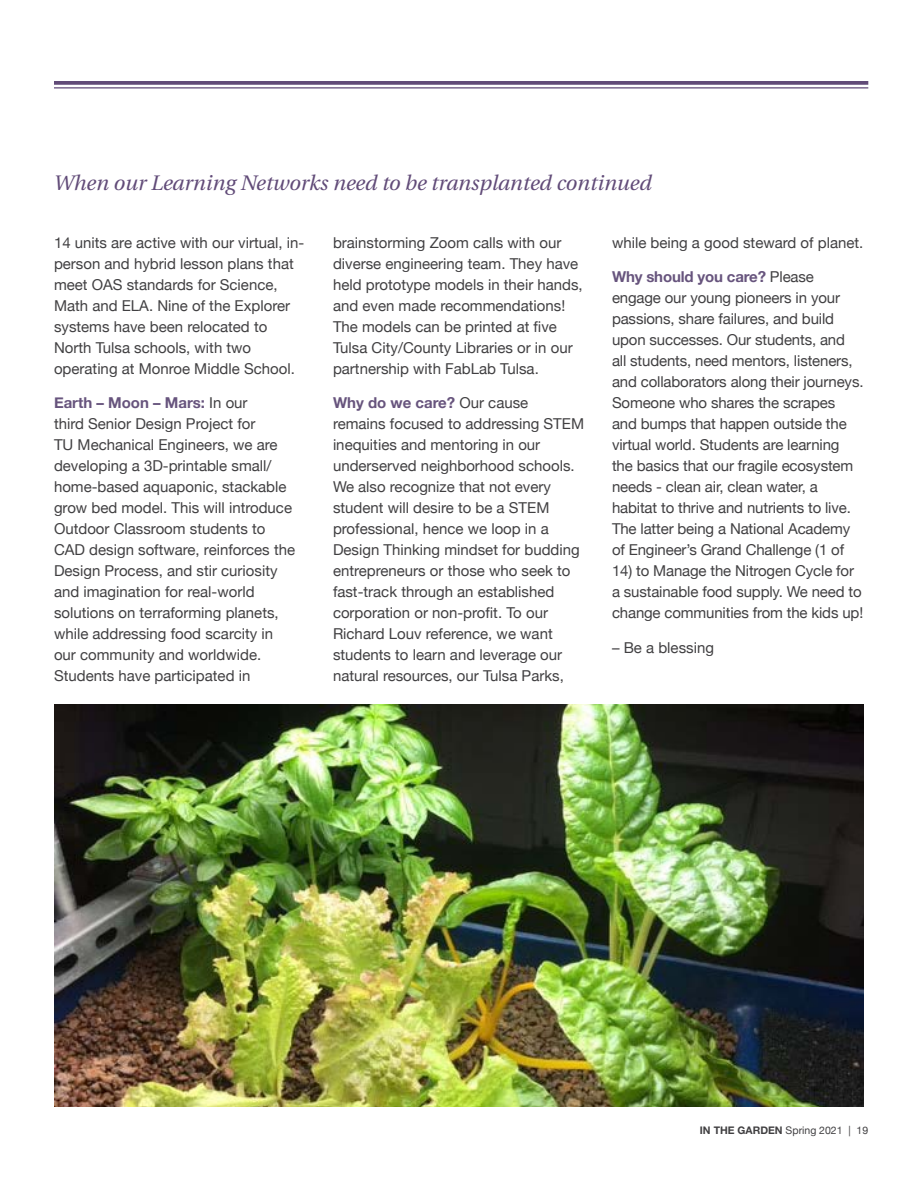
<style>
.page{position:relative;width:918px;height:1188px;background:#fff}
.page>*{position:absolute;margin:0;border:0;box-sizing:border-box;transform-origin:0 0}
.italic_extra{font:italic 21px "Utopia";color:#614b78}
.t1{font:15px/21px "Helvetica Neue";color:#414042}
.t2{font:10.5px "Helvetica Neue";color:#414042}
.s1{font-weight:700;color:#67547d}
.s2{font-family:"Helvetica Neue LT Std";font-weight:700}
</style>
<div class="page">
<svg style="left:54px;top:81px;width:814px;height:4px;background:#6a5680"></svg>
<hr style="left:54px;top:87px;width:814px;height:2px;background:#614b78">
<img style="left:54px;top:704px;width:810px;height:403px">
<p class="italic_extra" style="left:54px;top:171px;width:599px">When our Learning Networks need to be transplanted continued</p>
<p class="t1" style="left:54px;top:233px;width:252px">14 units are active with our virtual, in&shy;person and hybrid lesson plans that meet OAS standards for Science, Math and ELA. Nine of the Explorer systems have been relocated to North Tulsa schools, with two operating at Monroe Middle School.</p>
<p class="t1" style="left:54px;top:393px;width:243px"><span class="s1">Earth – Moon – Mars:</span> In our<br>third Senior Design Project for<br>TU Mechanical Engineers, we are developing a 3D-printable small/ home-based aquaponic, stackable grow bed model. This will introduce<br>Outdoor Classroom students to<br>CAD design software, reinforces the<br>Design Process, and stir curiosity and imagination for real-world solutions on terraforming planets, while addressing food scarcity in our community and worldwide.<br>Students have participated in</p>
<p class="t1" style="left:333px;top:233px;width:251px">brainstorming Zoom calls with our diverse engineering team. They have held prototype models in their hands, and even made recommendations!<br>The models can be printed at five Tulsa City/County Libraries or in our partnership with FabLab Tulsa.</p>
<p class="t1" style="left:333px;top:393px;width:253px"><span class="s1">Why do we care?</span> Our cause remains focused to addressing STEM inequities and mentoring in our underserved neighborhood schools.<br>We also recognize that not every student will desire to be a STEM professional, hence we loop in a Design Thinking mindset for budding entrepreneurs or those who seek to fast-track through an established corporation or non-profit. To our Richard Louv reference, we want students to learn and leverage our natural resources, our Tulsa Parks,</p>
<p class="t1" style="left:612px;top:233px;width:253px">while being a good steward of planet.</p>
<p class="t1" style="left:612px;top:267px;width:253px"><span class="s1">Why should you care?</span> Please engage our young pioneers in your passions, share failures, and build upon successes. Our students, and<br>all students, need mentors, listeners, and collaborators along their journeys.<br>Someone who shares the scrapes and bumps that happen outside the virtual world. Students are learning the basics that our fragile ecosystem needs - clean air, clean water, a habitat to thrive and nutrients to live.<br>The latter being a National Academy of Engineer’s Grand Challenge (1 of</p>
<p class="t1" style="left:612px;top:561px;width:253px">14) to Manage the Nitrogen Cycle for a sustainable food supply. We need to change communities from the kids up!</p>
<p class="t1" style="left:612px;top:638px;width:103px">– Be a blessing</p>
<p class="t2" style="left:700px;top:1122px;width:170px"><span class="s2">IN THE GARDEN</span> Spring 2021 | 19</p>
</div>
